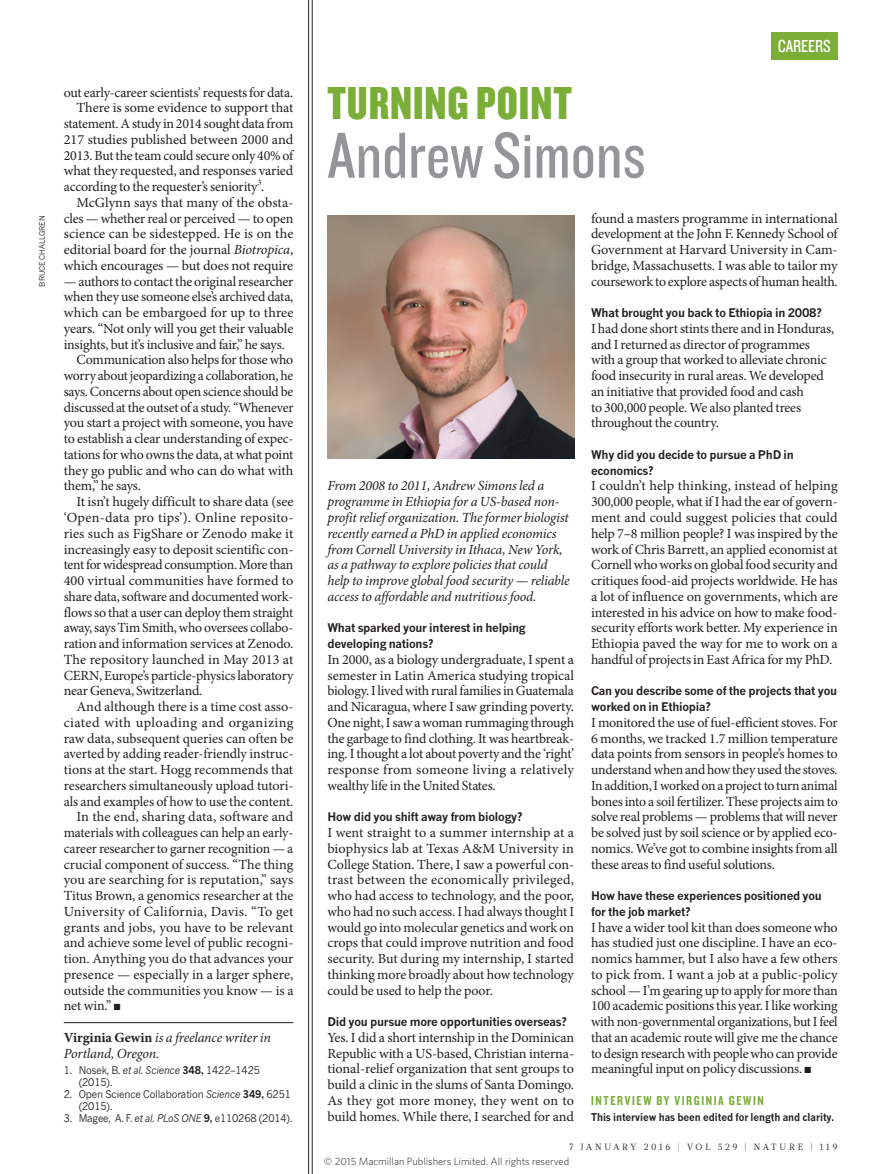
<style>
.page{position:relative;width:893px;height:1174px;background:#fff}
.page>*{position:absolute;margin:0;border:0;box-sizing:border-box;transform-origin:0 0}
.TURNING_POINT_NAME{font:67.5px "Knockout 29 Junior Ltweight";color:#939598}
.TURNING_POINT__STRAP{font:48px "Knockout 69 Full Liteweight";letter-spacing:.02em;color:#7aae36}
.t1{font:18px "Knockout 29 Junior Ltweight";letter-spacing:-.005em;color:#fff}
.BODY_1ST_PARA{font:13.95px/15.8px "Minion Pro";letter-spacing:-.01em;color:#231f20;text-align:justify}
.BODY_INDENT{font:13.95px/15.8px "Minion Pro";letter-spacing:-.015em;color:#231f20;text-align:justify}
.TURNING_POINT_INTRO{font:italic 13.95px/15.8px "Minion Pro";letter-spacing:-.015em;color:#231f20}
.TURNING_POINT_QUESTI{font:13.95px/15.8px "Minion Pro";letter-spacing:-.015em;color:#231f20}
.AUTHOR_DETAILS{font:italic 13.95px/15.8px "Minion Pro";letter-spacing:-.01em;color:#231f20}
.TURNING_POINT_BYLINE{font:13.5px "Knockout 49 Liteweight";letter-spacing:.12em;color:#7aae36}
.TURNING_POINT_QUESTI-2{font:700 11.7px/15.8px "News Gothic MTOT";letter-spacing:-.02em;color:#231f20}
.REFS{font:10.5px/12px "News Gothic MTOT";letter-spacing:-.01em;color:#231f20;scale:.95 1}
.t2{font:300 10.5px "Whitney";color:#231f20}
.Q_A_DISCLAIMER{font:700 10.5px "News Gothic MTOT";letter-spacing:-.005em;color:#231f20;scale:.95 1}
.t3{font:9px "Glosa Math";letter-spacing:.3em;color:#231f20}
.PIC_CREDIT{font:7.5px "News Gothic MTOT";color:#231f20}
.s1{font-style:italic}
.s2{font-weight:700;font-style:normal}
.s3{font-weight:700}
</style>
<div class="page">
<hr style="left:64px;top:1022px;width:229px;height:1px;background:#231f20">
<hr style="left:312px;top:0;width:1px;height:1174px;background:#231f20">
<hr style="left:308px;top:0;width:1px;height:1174px;background:#231f20">
<img style="left:327px;top:216px;width:247px;height:243px">
<div style="left:771px;top:32px;width:67px;height:27px;background:#7aae36"></div>
<p class="PIC_CREDIT" style="left:38px;top:286px;width:72px;rotate:-90deg">BRUCE CHALLGREN</p>
<p class="BODY_INDENT" style="left:64px;top:84px;width:231px">out early-career scientists’ requests for data.</p>
<p class="BODY_INDENT" style="left:64px;top:100px;width:231px;text-indent:13px">There is some evidence to support that statement. A study in 2014 sought data from 217 studies published between 2000 and 2013. But the team could secure only 40% of what they requested, and responses varied according to the requester’s seniority<sup>3</sup>.</p>
<p class="BODY_INDENT" style="left:64px;top:195px;width:231px;text-indent:13px">McGlynn says that many of the obsta&shy;cles — whether real or perceived — to open science can be sidestepped. He is on the editorial board for the journal <span class="s1">Biotropica</span>, which encourages — but does not require</p>
<p class="BODY_INDENT" style="left:64px;top:273px;width:231px">— authors to contact the original researcher when they use someone else’s archived data, which can be embargoed for up to three years. “Not only will you get their valuable insights, but it’s inclusive and fair,” he says.</p>
<p class="BODY_INDENT" style="left:64px;top:352px;width:231px;text-indent:13px">Communication also helps for those who worry about jeopardizing a collaboration, he says. Concerns about open science should be discussed at the outset of a study. “Whenever you start a project with someone, you have to establish a clear understanding of expec&shy;tations for who owns the data, at what point they go public and who can do what with them,” he says.</p>
<p class="BODY_INDENT" style="left:64px;top:494px;width:231px;text-indent:13px">It isn’t hugely difficult to share data (see ‘Open-data pro tips’). Online reposito&shy;ries such as FigShare or Zenodo make it increasingly easy to deposit scientific con&shy;tent for widespread consumption. More than 400 virtual communities have formed to share data, software and documented work&shy;flows so that a user can deploy them straight away, says Tim Smith, who oversees collabo&shy;ration and information services at Zenodo.<br>The repository launched in May 2013 at CERN, Europe’s particle-physics laboratory near Geneva, Switzerland.</p>
<p class="BODY_INDENT" style="left:64px;top:699px;width:231px;text-indent:13px">And although there is a time cost asso&shy;ciated with uploading and organizing raw data, subsequent queries can often be averted by adding reader-friendly instruc&shy;tions at the start. Hogg recommends that researchers simultaneously upload tutori&shy;als and examples of how to use the content.</p>
<p class="BODY_INDENT" style="left:64px;top:809px;width:231px;text-indent:13px">In the end, sharing data, software and materials with colleagues can help an early&shy;career researcher to garner recognition — a crucial component of success. “The thing you are searching for is reputation,” says Titus Brown, a genomics researcher at the University of California, Davis. “To get grants and jobs, you have to be relevant and achieve some level of public recogni&shy;tion. Anything you do that advances your presence — especially in a larger sphere, outside the communities you know — is a net win.” ■</p>
<p class="AUTHOR_DETAILS" style="left:64px;top:1030px;width:209px"><span class="s2">Virginia Gewin</span> is a freelance writer in<br>Portland, Oregon.</p>
<p class="REFS" style="left:79px;top:1064px;width:192px;text-indent:-15px">1. Nosek, B. <span class="s1">et al. Science</span> <span class="s3">348,</span> 1422–1425 (2015).</p>
<p class="REFS" style="left:79px;top:1088px;width:225px;text-indent:-15px">2. Open Science Collaboration <span class="s1">Science</span> <span class="s3">349,</span> 6251 (2015).</p>
<p class="REFS" style="left:64px;top:1112px;width:242px">3. Magee, A. F. <span class="s1">et al. PLoS ONE</span> <span class="s3">9,</span> e110268 (2014).</p>
<p class="TURNING_POINT__STRAP" style="left:327px;top:73px;width:246px">TURNING POINT</p>
<p class="TURNING_POINT_NAME" style="left:327px;top:112px;width:320px">Andrew Simons</p>
<p class="t1" style="left:778px;top:34px;width:55px">CAREERS</p>
<p class="TURNING_POINT_INTRO" style="left:327px;top:479px;width:244px">From 2008 to 2011, Andrew Simons led a programme in Ethiopia for a US-based non&shy;profit relief organization. The former biologist recently earned a PhD in applied economics from Cornell University in Ithaca, New York, as a pathway to explore policies that could help to improve global food security — reliable access to affordable and nutritious food.</p>
<p class="TURNING_POINT_QUESTI-2" style="left:327px;top:620px;width:200px">What sparked your interest in helping developing nations?</p>
<p class="BODY_1ST_PARA" style="left:327px;top:651px;width:248px">In 2000, as a biology undergraduate, I spent a semester in Latin America studying tropical biology. I lived with rural families in Guatemala and Nicaragua, where I saw grinding poverty.<br>One night, I saw a woman rummaging through the garbage to find clothing. It was heartbreak&shy;ing. I thought a lot about poverty and the ‘right’ response from someone living a relatively wealthy life in the United States.</p>
<p class="TURNING_POINT_QUESTI-2" style="left:327px;top:809px;width:197px">How did you shift away from biology?</p>
<p class="BODY_1ST_PARA" style="left:327px;top:825px;width:248px">I went straight to a summer internship at a biophysics lab at Texas A&amp;M University in College Station. There, I saw a powerful con&shy;trast between the economically privileged, who had access to technology, and the poor, who had no such access. I had always thought I would go into molecular genetics and work on crops that could improve nutrition and food security. But during my internship, I started thinking more broadly about how technology could be used to help the poor.</p>
<p class="TURNING_POINT_QUESTI-2" style="left:327px;top:1014px;width:241px">Did you pursue more opportunities overseas?</p>
<p class="BODY_1ST_PARA" style="left:327px;top:1029px;width:248px">Yes. I did a short internship in the Dominican Republic with a US-based, Christian interna&shy;tional-relief organization that sent groups to build a clinic in the slums of Santa Domingo.<br>As they got more money, they went on to build homes. While there, I searched for and</p>
<p class="BODY_1ST_PARA" style="left:591px;top:210px;width:248px">found a masters programme in international development at the John F. Kennedy School of Government at Harvard University in Cam&shy;bridge, Massachusetts. I was able to tailor my coursework to explore aspects of human health.</p>
<p class="TURNING_POINT_QUESTI-2" style="left:591px;top:305px;width:232px">What brought you back to Ethiopia in 2008?</p>
<p class="TURNING_POINT_QUESTI" style="left:591px;top:321px;width:245px">I had done short stints there and in Honduras, and I returned as director of programmes with a group that worked to alleviate chronic food insecurity in rural areas. We developed an initiative that provided food and cash<br>to 300,000 people. We also planted trees throughout the country.</p>
<p class="TURNING_POINT_QUESTI-2" style="left:591px;top:447px;width:204px">Why did you decide to pursue a PhD in economics?</p>
<p class="BODY_1ST_PARA" style="left:591px;top:478px;width:248px;text-align:left">I couldn’t help thinking, instead of helping 300,000 people, what if I had the ear of govern&shy;ment and could suggest policies that could help 7–8 million people? I was inspired by the work of Chris Barrett, an applied economist at Cornell who works on global food security and critiques food-aid projects worldwide. He has a lot of influence on governments, which are interested in his advice on how to make food&shy;security efforts work better. My experience in Ethiopia paved the way for me to work on a handful of projects in East Africa for my PhD.</p>
<p class="TURNING_POINT_QUESTI-2" style="left:591px;top:683px;width:248px">Can you describe some of the projects that you worked on in Ethiopia?</p>
<p class="BODY_1ST_PARA" style="left:591px;top:714px;width:248px">I monitored the use of fuel-efficient stoves. For 6 months, we tracked 1.7 million temperature data points from sensors in people’s homes to understand when and how they used the stoves.<br>In addition, I worked on a project to turn animal bones into a soil fertilizer. These projects aim to solve real problems — problems that will never be solved just by soil science or by applied eco&shy;nomics. We’ve got to combine insights from all these areas to find useful solutions.</p>
<p class="TURNING_POINT_QUESTI-2" style="left:591px;top:888px;width:232px">How have these experiences positioned you for the job market?</p>
<p class="BODY_1ST_PARA" style="left:591px;top:919px;width:248px">I have a wider tool kit than does someone who has studied just one discipline. I have an eco&shy;nomics hammer, but I also have a few others to pick from. I want a job at a public-policy school — I’m gearing up to apply for more than 100 academic positions this year. I like working with non-governmental organizations, but I feel that an academic route will give me the chance to design research with people who can provide meaningful input on policy discussions. ■</p>
<p class="TURNING_POINT_BYLINE" style="left:591px;top:1091px;width:174px">INTERVIEW BY VIRGINIA GEWIN</p>
<p class="Q_A_DISCLAIMER" style="left:591px;top:1110px;width:257px">This interview has been edited for length and clarity.</p>
<p class="t3" style="left:569px;top:1141px;width:270px">7 JANUARY 2016 | VOL 529 | NATURE | 119</p>
<p class="t2" style="left:324px;top:1154px;width:247px">© 2015 Macmillan Publishers Limited. All rights reserved</p>
</div>
